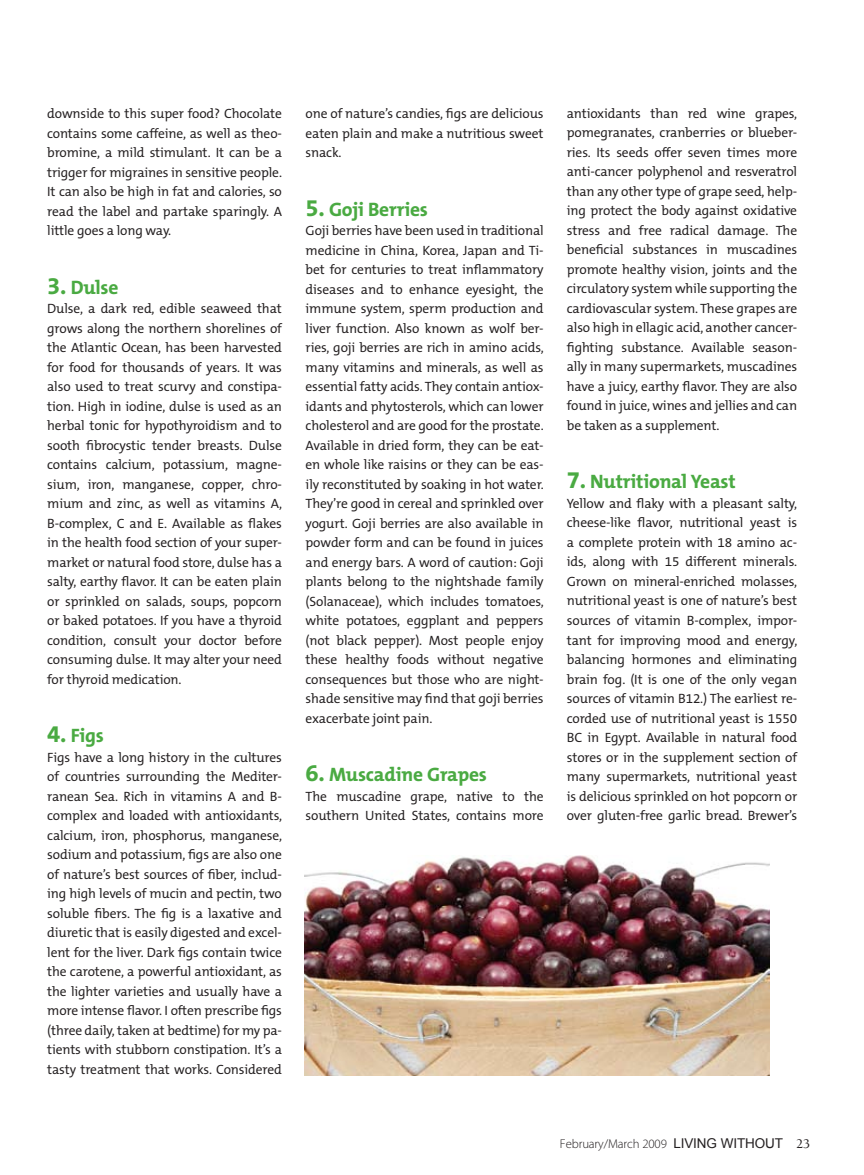
<style>
.page{position:relative;width:864px;height:1175px;background:#fff}
.page>*{position:absolute;margin:0;border:0;box-sizing:border-box;transform-origin:0 0}
.t1{font:700 19.5px "The Mix Office";letter-spacing:-.01em;color:#4aaa42}
.t2{font:13.5px/19.5px "The Mix Office";letter-spacing:-.01em;color:#231f20;text-align:justify}
.t3{font:300 12.75px "Myriad Pro";letter-spacing:-.01em;color:#231f20}
.s1{font-size:24px}
.s2{font-family:"Arial";font-weight:400;font-size:13.5px}
.s3{font-family:"Berkeley";font-weight:500;font-size:13.5px}
</style>
<div class="page">
<img style="left:305px;top:855px;width:465px;height:220px">
<p class="t2" style="left:47px;top:104px;width:236px">downside to this super food? Chocolate contains some caffeine, as well as theo&shy;bromine, a mild stimulant. It can be a trigger for migraines in sensitive people.<br>It can also be high in fat and calories, so read the label and partake sparingly. A little goes a long way.</p>
<h1 class="t1" style="left:47px;top:277px;width:73px"><span class="s1">3.</span> Dulse</h1>
<p class="t2" style="left:47px;top:299px;width:236px">Dulse, a dark red, edible seaweed that grows along the northern shorelines of the Atlantic Ocean, has been harvested for food for thousands of years. It was also used to treat scurvy and constipa&shy;tion. High in iodine, dulse is used as an herbal tonic for hypothyroidism and to sooth fibrocystic tender breasts. Dulse contains calcium, potassium, magne&shy;sium, iron, manganese, copper, chro&shy;mium and zinc, as well as vitamins A, B-complex, C and E . Available as flakes in the health food section of your super&shy;market or natural food store, dulse has a salty, earthy flavor. It can be eaten plain or sprinkled on salads, soups, popcorn or baked potatoes. If you have a thyroid condition, consult your doctor before consuming dulse. It may alter your need for thyroid medication.</p>
<h1 class="t1" style="left:47px;top:725px;width:58px"><span class="s1">4.</span> Figs</h1>
<p class="t2" style="left:47px;top:748px;width:236px">Figs have a long history in the cultures of countries surrounding the Mediter&shy;ranean Sea. Rich in vitamins A and B&shy;complex and loaded with antioxidants, calcium, iron, phosphorus, manganese, sodium and potassium, figs are also one of nature’s best sources of fiber, includ&shy;ing high levels of mucin and pectin, two soluble fibers. The fig is a laxative and diuretic that is easily digested and excel&shy;lent for the liver. Dark figs contain twice the carotene, a powerful antioxidant, as the lighter varieties and usually have a more intense flavor. I often prescribe figs (three daily, taken at bedtime) for my pa&shy;tients with stubborn constipation. It’s a tasty treatment that works. Considered</p>
<p class="t2" style="left:306px;top:104px;width:240px">one of nature’s candies, figs are delicious eaten plain and make a nutritious sweet snack.</p>
<h1 class="t1" style="left:306px;top:199px;width:124px"><span class="s1">5.</span> Goji Berries</h1>
<p class="t2" style="left:306px;top:221px;width:240px">Goji berries have been used in traditional medicine in China, Korea, Japan and Ti&shy;bet for centuries to treat inflammatory diseases and to enhance eyesight, the immune system, sperm production and liver function. Also known as wolf ber&shy;ries, goji berries are rich in amino acids, many vitamins and minerals, as well as essential fatty acids. They contain antiox&shy;idants and phytosterols, which can lower cholesterol and are good for the prostate.<br>Available in dried form, they can be eat&shy;en whole like raisins or they can be eas&shy;ily reconstituted by soaking in hot water.<br>They’re good in cereal and sprinkled over yogurt. Goji berries are also available in powder form and can be found in juices and energy bars. A word of caution: Goji plants belong to the nightshade family (Solanaceae), which includes tomatoes, white potatoes, eggplant and peppers (not black pepper). Most people enjoy these healthy foods without negative consequences but those who are night&shy;shade sensitive may find that goji berries exacerbate joint pain.</p>
<h1 class="t1" style="left:306px;top:764px;width:183px"><span class="s1">6.</span> Muscadine Grapes</h1>
<p class="t2" style="left:306px;top:787px;width:240px">The muscadine grape, native to the southern United States, contains more</p>
<p class="t2" style="left:567px;top:104px;width:232px">antioxidants than red wine grapes, pomegranates, cranberries or blueber&shy;ries. Its seeds offer seven times more anti-cancer polyphenol and resveratrol than any other type of grape seed, help&shy;ing protect the body against oxidative stress and free radical damage. The beneficial substances in muscadines promote healthy vision, joints and the circulatory system while supporting the cardiovascular system. These grapes are also high in ellagic acid, another cancer&shy;fighting substance. Available season&shy;ally in many supermarkets, muscadines have a juicy, earthy flavor. They are also found in juice, wines and jellies and can be taken as a supplement.</p>
<h1 class="t1" style="left:567px;top:471px;width:171px"><span class="s1">7.</span> Nutritional Yeast</h1>
<p class="t2" style="left:567px;top:494px;width:232px">Yellow and flaky with a pleasant salty, cheese-like flavor, nutritional yeast is a complete protein with 18 amino ac&shy;ids, along with 15 different minerals.<br>Grown on mineral-enriched molasses, nutritional yeast is one of nature’s best sources of vitamin B-complex, impor&shy;tant for improving mood and energy, balancing hormones and eliminating brain fog. (It is one of the only vegan sources of vitamin B12.) The earliest re&shy;corded use of nutritional yeast is 1550<br>BC in Egypt. Available in natural food stores or in the supplement section of many supermarkets, nutritional yeast is delicious sprinkled on hot popcorn or over gluten-free garlic bread. Brewer’s</p>
<p class="t3" style="left:560px;top:1136px;width:252px">February/March 2009 <span class="s2">LIVING WITHOUT</span> <span class="s3">23</span></p>
</div>
